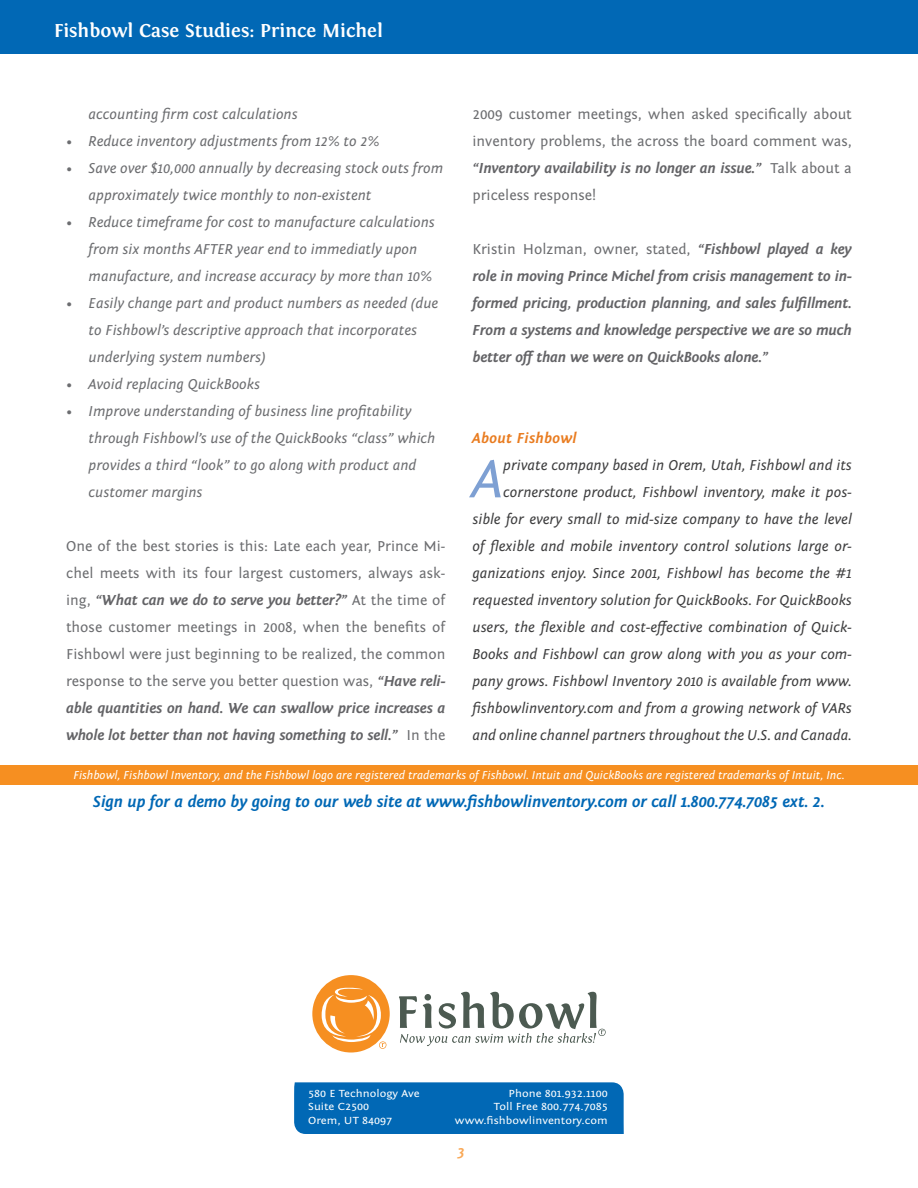
<style>
.page{position:relative;width:918px;height:1188px;background:#fff}
.page>*{position:absolute;margin:0;border:0;box-sizing:border-box;transform-origin:0 0}
.t1{font:italic 56.1px "Fontin Sans";color:#7ea0d3}
.t2{font:700 19.5px "Fontin";color:#fff}
.t3{font:italic 700 16.5px "Fontin Sans";color:#0168b5}
._2_DROP_CAPS{font:italic 15px/27px "Fontin Sans";color:#6c6d70}
.t4{font:italic 15px/27px "Fontin Sans";color:#3e3e3f;text-align:right}
._2_DROP_CAPS-2{font:15px/27px "Fontin Sans";color:#6c6d70;text-align:justify}
._2_DROP_CAPS-3{font:italic 700 15px/27px "Fontin Sans";letter-spacing:-.005em;color:#636366;text-align:justify}
.t5{font:italic 700 15px "Fontin Sans";letter-spacing:.025em;color:#e97c20}
.t6{font:italic 700 15px "Fontin Sans";color:#f9a856}
.t7{font:italic 12px "Fontin Sans";color:#fff}
.t8{font:10.8px "Fontin Sans";color:#fff;scale:1.11 1}
.s1{font-weight:700;font-style:italic;color:#636366}
.s2{font-weight:400;font-style:normal;color:#6c6d70}
</style>
<div class="page">
<div style="left:0;top:0;width:918px;height:54px;background:#0168b5"></div>
<div style="left:312px;top:975px;width:78px;height:78px;background:#f68f21;border-radius:50%"></div>
<svg style="left:321px;top:986px;width:65px;height:63px"></svg>
<svg style="left:399px;top:992px;width:207px;height:54px"></svg>
<div style="left:294px;top:1082px;width:330px;height:52px;background:#0168b5"></div>
<div style="left:0;top:765px;width:918px;height:20px;background:#f68f21"></div>
<p class="t2" style="left:54px;top:19px;width:331px">Fishbowl Case Studies: Prince Michel</p>
<p class="_2_DROP_CAPS" style="left:89px;top:101px;width:210px">accounting firm cost calculations</p>
<p class="_2_DROP_CAPS" style="left:66px;top:128px;width:315px">• Reduce inventory adjustments from 12% to 2%</p>
<p class="_2_DROP_CAPS" style="left:89px;top:155px;width:356px;text-indent:-22px">• Save over $10,000 annually by decreasing stock outs from approximately twice monthly to non-existent</p>
<p class="_2_DROP_CAPS" style="left:89px;top:209px;width:348px;text-indent:-22px">• Reduce timeframe for cost to manufacture calculations from six months AFTER year end to immediatly upon manufacture, and increase accuracy by more than 10%</p>
<p class="_2_DROP_CAPS" style="left:89px;top:290px;width:351px;text-indent:-22px">• Easily change part and product numbers as needed (due to Fishbowl’s descriptive approach that incorporates underlying system numbers)</p>
<p class="_2_DROP_CAPS" style="left:66px;top:371px;width:195px">• Avoid replacing QuickBooks</p>
<p class="_2_DROP_CAPS" style="left:89px;top:398px;width:348px;text-indent:-22px">• Improve understanding of business line profitability through Fishbowl’s use of the QuickBooks “class” which provides a third “look” to go along with product and customer margins</p>
<p class="_2_DROP_CAPS-2" style="left:66px;top:533px;width:381px">One of the best stories is this: Late each year, Prince Mi&shy;chel meets with its four largest customers, always ask&shy;ing, <span class="s1">“What can we do to serve you better?”</span> At the time of those customer meetings in 2008, when the benefits of Fishbowl were just beginning to be realized, the common response to the serve you better question was, <span class="s1">“Have reli&shy;able quantities on hand. We can swallow price increases a whole lot better than not having something to sell.”</span> In the</p>
<p class="_2_DROP_CAPS-2" style="left:472px;top:101px;width:381px">2009 customer meetings, when asked specifically about inventory problems, the across the board comment was, <span class="s1">“Inventory availability is no longer an issue.”</span> Talk about a priceless response!</p>
<p class="_2_DROP_CAPS-3" style="left:472px;top:236px;width:381px"><span class="s2">Kristin Holzman, owner, stated,</span> “Fishbowl played a key role in moving Prince Michel from crisis management to in&shy;formed pricing, production planning, and sales fulfillment.<br>From a systems and knowledge perspective we are so much better off than we were on QuickBooks alone.”</p>
<p class="t5" style="left:472px;top:430px;width:105px">About Fishbowl</p>
<p class="t1" style="left:472px;top:448px;width:32px">A</p>
<p class="t4" style="left:472px;top:452px;width:381px">private company based in Orem, Utah, Fishbowl and its cornerstone product, Fishbowl inventory, make it pos&shy;sible for every small to mid-size company to have the level of flexible and mobile inventory control solutions large or&shy;ganizations enjoy. Since 2001, Fishbowl has become the #1 requested inventory solution for QuickBooks. For QuickBooks users, the flexible and cost-effective combination of Quick-Books and Fishbowl can grow along with you as your com&shy;pany grows. Fishbowl Inventory 2010 is available from www. fishbowlinventory.com and from a growing network of VARs and online channel partners throughout the U.S. and Canada.</p>
<p class="t7" style="left:73px;top:768px;width:773px">Fishbowl, Fishbowl Inventory, and the Fishbowl logo are registered trademarks of Fishbowl. Intuit and QuickBooks are registered trademarks of Intuit, Inc.</p>
<p class="t3" style="left:93px;top:793px;width:733px">Sign up for a demo by going to our web site at www.fishbowlinventory.com or call 1.800.774.7085 ext. 2.</p>
<p class="t8" style="left:308px;top:1087px;width:102px">580 E Technology Ave</p>
<p class="t8" style="left:308px;top:1101px;width:56px">Suite C2500</p>
<p class="t8" style="left:308px;top:1114px;width:77px">Orem, UT 84097</p>
<p class="t8" style="left:509px;top:1087px;width:91px">Phone 801.932.1100</p>
<p class="t8" style="left:494px;top:1101px;width:104px">Toll Free 800.774.7085</p>
<p class="t8" style="left:455px;top:1114px;width:139px">www.fishbowlinventory.com</p>
<p class="t6" style="left:458px;top:1144px;width:9px">3</p>
</div>
